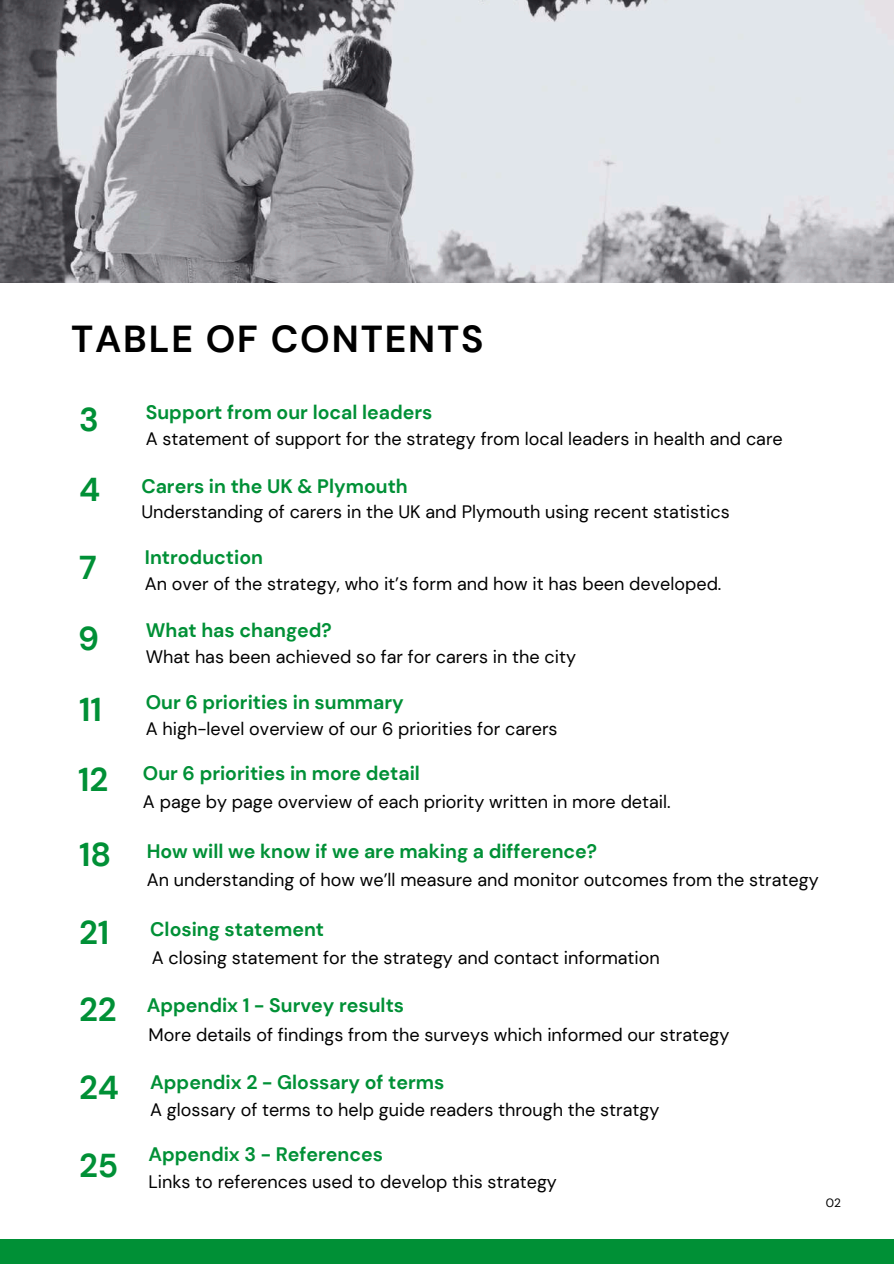
<style>
.page{position:relative;width:894px;height:1264px;background:#fff}
.page>*{position:absolute;margin:0;border:0;box-sizing:border-box;transform-origin:0 0}
.t1{font:700 37.5px "DM Sans";letter-spacing:.05em;color:#000}
.t2{font:700 33px "DM Sans";color:#009036}
.t3{font:700 19.5px "DM Sans";color:#009036}
.t4{font:18px "DM Sans";color:#000}
.t5{font:12px "DM Sans";color:#000}
.s1{font-size:33px}
</style>
<div class="page">
<img style="left:0;top:0;width:893px;height:282px">
<div style="left:0;top:1238px;width:893px;height:25px;background:#009036"></div>
<h1 class="t1" style="left:71px;top:315px;width:414px">TABLE OF CONTENTS</h1>
<p class="t3" style="left:146px;top:399px;width:288px">Support from our local leaders</p>
<h2 class="t2" style="left:79px;top:398px;width:21px">3</h2>
<p class="t4" style="left:146px;top:426px;width:638px">A statement of support for the strategy from local leaders in health and care</p>
<p class="t3" style="left:79px;top:473px;width:330px"><span class="s1">4</span> Carers in the UK &amp; Plymouth</p>
<p class="t4" style="left:141px;top:500px;width:590px">Understanding of carers in the UK and Plymouth using recent statistics</p>
<p class="t3" style="left:145px;top:544px;width:120px">Introduction</p>
<h2 class="t2" style="left:79px;top:546px;width:19px">7</h2>
<p class="t4" style="left:145px;top:572px;width:578px">An over of the strategy, who it’s form and how it has been developed.</p>
<p class="t3" style="left:146px;top:618px;width:187px">What has changed?</p>
<h2 class="t2" style="left:78px;top:617px;width:22px">9</h2>
<p class="t4" style="left:146px;top:645px;width:432px">What has been achieved so far for carers in the city</p>
<p class="t3" style="left:146px;top:689px;width:259px">Our 6 priorities in summary</p>
<h2 class="t2" style="left:79px;top:688px;width:24px">11</h2>
<p class="t4" style="left:146px;top:717px;width:413px">A high-level overview of our 6 priorities for carers</p>
<p class="t3" style="left:143px;top:760px;width:278px">Our 6 priorities in more detail</p>
<h2 class="t2" style="left:78px;top:758px;width:32px">12</h2>
<h2 class="t2" style="left:79px;top:833px;width:34px">18</h2>
<p class="t4" style="left:143px;top:790px;width:529px">A page by page overview of each priority written in more detail.</p>
<p class="t3" style="left:147px;top:838px;width:452px">How will we know if we are making a difference?</p>
<p class="t4" style="left:147px;top:868px;width:673px">An understanding of how we’ll measure and monitor outcomes from the strategy</p>
<h2 class="t2" style="left:79px;top:911px;width:32px">21</h2>
<p class="t3" style="left:150px;top:916px;width:175px">Closing statement</p>
<p class="t4" style="left:152px;top:946px;width:509px">A closing statement for the strategy and contact information</p>
<p class="t3" style="left:79px;top:992px;width:326px"><span class="s1">22</span> Appendix 1 - Survey results</p>
<p class="t4" style="left:148px;top:1022px;width:582px">More details of findings from the surveys which informed our strategy</p>
<p class="t3" style="left:150px;top:1069px;width:295px">Appendix 2 - Glossary of terms</p>
<h2 class="t2" style="left:79px;top:1066px;width:41px">24</h2>
<p class="t4" style="left:150px;top:1097px;width:510px">A glossary of terms to help guide readers through the stratgy</p>
<p class="t3" style="left:148px;top:1141px;width:236px">Appendix 3 - References</p>
<p class="t4" style="left:79px;top:1169px;width:479px"><sup>25</sup> Links to references used to develop this strategy</p>
<p class="t5" style="left:825px;top:1194px;width:17px">02</p>
</div>
